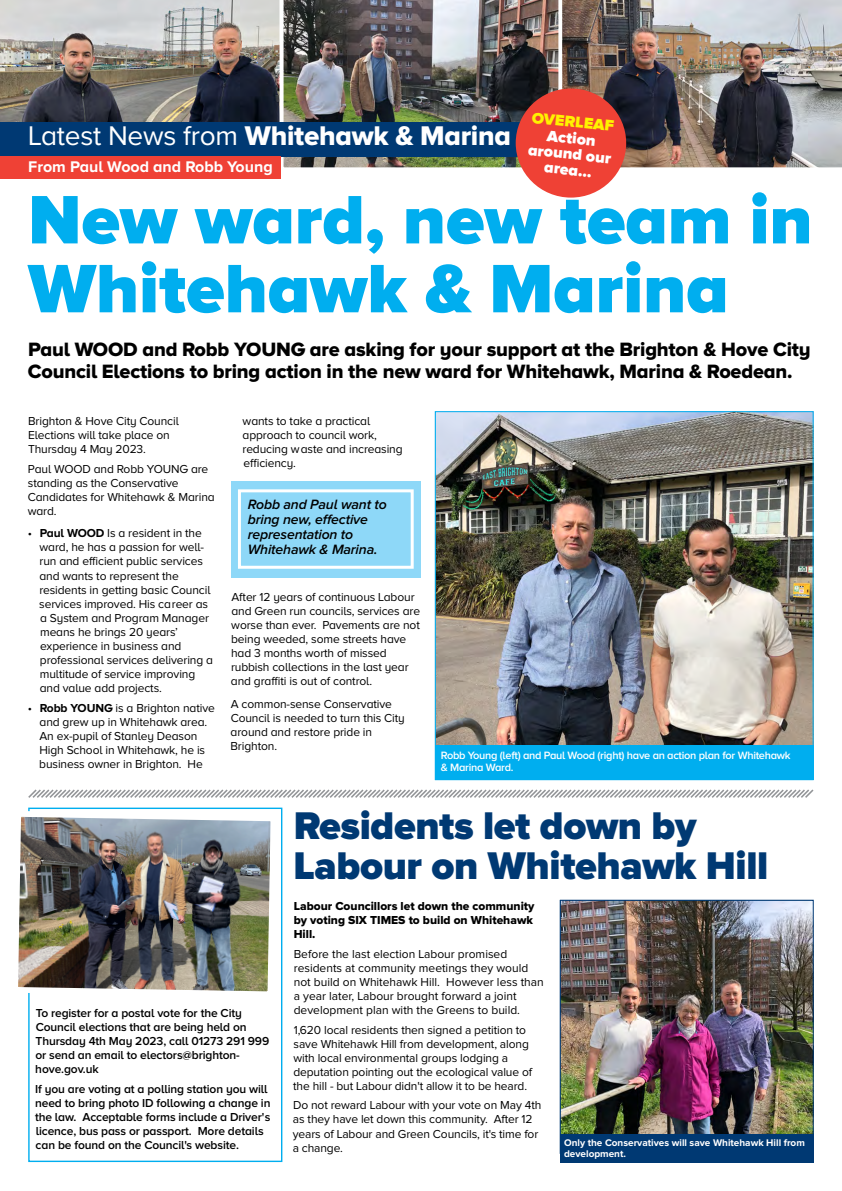
<style>
.page{position:relative;width:842px;height:1191px;background:#fff}
.page>*{position:absolute;margin:0;border:0;box-sizing:border-box;transform-origin:0 0}
.t1{font:900 71px/68.9px "Proxima Nova A";color:#00aeef}
.t2{font:900 40px/40px "Proxima Nova";letter-spacing:-.01em;color:#003973}
.t3{font:28px "Proxima Nova A Extrabld";letter-spacing:-.01em;color:#fff}
.t4{font:20px/22px "Proxima Nova A Extrabld";letter-spacing:-.01em;color:#000}
.t5{font:700 16px "Proxima Nova A";color:#fff}
.t6{font:900 16px/16px "Proxima Nova A";color:#fff;text-align:center}
.t7{font:900 16px "Proxima Nova A";color:#fff200}
.t8{font:italic 600 14px/15px "Proxima Nova A";letter-spacing:-.01em;color:#000}
.t9{font:12px/14px "Proxima Nova A";letter-spacing:-.01em;color:#000}
.t10{font:12px/14px "Proxima Nova";letter-spacing:-.01em;color:#000}
.t11{font:600 12px/14px "Proxima Nova A";letter-spacing:-.01em;color:#000}
.t12{font:12px/14px "Proxima Nova Extrabld";color:#000}
.t13{font:600 11px/11.8px "Proxima Nova A";letter-spacing:-.025em;color:#fff}
.t14{font:700 10px/11px "Proxima Nova";color:#fff}
.s1{font-family:"Proxima Nova A"}
.s2{font-weight:700}
</style>
<div class="page">
<svg style="left:28px;top:789px;width:786px;height:9px"></svg>
<img style="left:0;top:0;width:281px;height:170px">
<img style="left:562px;top:0;width:280px;height:170px">
<img style="left:437px;top:413px;width:374px;height:333px">
<div style="left:435px;top:746px;width:378px;height:34px;background:#00aeef"></div>
<img style="left:281px;top:0;width:278px;height:170px">
<div style="left:231px;top:481px;width:189px;height:96px;background:#8ed8f8"></div>
<div style="left:238px;top:489px;width:176px;height:80px;border:3px solid #fff"></div>
<img style="left:18px;top:808px;width:261px;height:192px">
<div style="left:0;top:122px;width:31px;height:34px;background:#003973"></div>
<div style="left:28px;top:122px;width:493px;height:34px;background:#003973"></div>
<div style="left:0;top:156px;width:31px;height:23px;background:#ef4135"></div>
<div style="left:516px;top:88px;width:110px;height:110px;background:#ef4135;border-radius:50%"></div>
<div style="left:28px;top:156px;width:252px;height:23px;background:#ef4135"></div>
<img style="left:562px;top:902px;width:249px;height:232px">
<div style="left:560px;top:900px;width:253px;height:253px;border:1px solid #003973"></div>
<div style="left:560px;top:1134px;width:253px;height:28px;background:#003973"></div>
<h3 class="t3" style="left:28px;top:120px;width:484px"><span class="s1">Latest News from</span> Whitehawk &amp; Marina</h3>
<h3 class="t5" style="left:28px;top:157px;width:246px">From Paul Wood and Robb Young</h3>
<h3 class="t7" style="left:533px;top:108px;width:84px;rotate:6deg">OVERLEAF</h3>
<h3 class="t6" style="left:531px;top:125px;width:85px;rotate:6deg">Action around our area…</h3>
<h1 class="t1" style="left:28px;top:183px;width:786px">New ward, new team in<br>Whitehawk &amp; Marina</h1>
<h3 class="t4" style="left:28px;top:338px;width:784px">Paul WOOD and Robb YOUNG are asking for your support at the Brighton &amp; Hove City<br>Council Elections to bring action in the new ward for Whitehawk, Marina &amp; Roedean.</h3>
<p class="t9" style="left:28px;top:413px;width:152px">Brighton &amp; Hove City Council<br>Elections will take place on<br>Thursday 4 May 2023.</p>
<p class="t9" style="left:28px;top:461px;width:189px">Paul WOOD and Robb YOUNG are standing as the Conservative<br>Candidates for Whitehawk &amp; Marina ward.</p>
<p class="t9" style="left:39px;top:526px;width:175px;text-indent:-12px">• <span class="s2">Paul WOOD</span> Is a resident in the ward, he has a passion for well&shy;run and efficient public services and wants to represent the residents in getting basic Council services improved. His career as a System and Program Manager means he brings 20 years’ experience in business and professional services delivering a multitude of service improving and value add projects.</p>
<p class="t9" style="left:28px;top:701px;width:189px;text-align:center">• <span class="s2">Robb YOUNG</span> is a Brighton native and grew up in Whitehawk area.<br>An ex-pupil of Stanley Deason<br>High School in Whitehawk, he is business owner in Brighton. He</p>
<p class="t9" style="left:242px;top:413px;width:162px">wants to take a practical approach to council work, reducing waste and increasing efficiency.</p>
<p class="t8" style="left:248px;top:496px;width:141px">Robb and Paul want to bring new, effective representation to<br>Whitehawk &amp; Marina.</p>
<p class="t9" style="left:231px;top:589px;width:191px">After 12 years of continuous Labour and Green run councils, services are worse than ever. Pavements are not being weeded, some streets have had 3 months worth of missed rubbish collections in the last year and graffiti is out of control.</p>
<p class="t9" style="left:231px;top:696px;width:176px">A common-sense Conservative<br>Council is needed to turn this City around and restore pride in<br>Brighton.</p>
<p class="t13" style="left:441px;top:749px;width:351px">Robb Young (left) and Paul Wood (right) have an action plan for Whitehawk &amp; Marina Ward.</p>
<p class="t11" style="left:35px;top:1005px;width:235px">To register for a postal vote for the City Council elections that are being held on Thursday 4th May 2023, call 01273 291 999 or send an email to electors@brighton&shy;hove.gov.uk</p>
<p class="t11" style="left:35px;top:1081px;width:237px">If you are voting at a polling station you will need to bring photo ID following a change in the law. Acceptable forms include a Driver's licence, bus pass or passport. More details can be found on the Council's website.</p>
<h2 class="t2" style="left:294px;top:806px;width:476px">Residents let down by<br>Labour on Whitehawk Hill</h2>
<p class="t12" style="left:294px;top:899px;width:242px">Labour Councillors let down the community by voting SIX TIMES to build on Whitehawk<br>Hill.</p>
<p class="t10" style="left:294px;top:947px;width:252px">Before the last election Labour promised residents at community meetings they would not build on Whitehawk Hill. However less than a year later, Labour brought forward a joint development plan with the Greens to build.</p>
<p class="t10" style="left:293px;top:1023px;width:240px">1,620 local residents then signed a petition to save Whitehawk Hill from development, along with local environmental groups lodging a deputation pointing out the ecological value of the hill - but Labour didn't allow it to be heard.</p>
<p class="t10" style="left:293px;top:1099px;width:250px">Do not reward Labour with your vote on May 4th as they have let down this community. After 12 years of Labour and Green Councils, it's time for a change.</p>
<p class="t14" style="left:564px;top:1137px;width:242px">Only the Conservatives will save Whitehawk Hill from development.</p>
</div>
